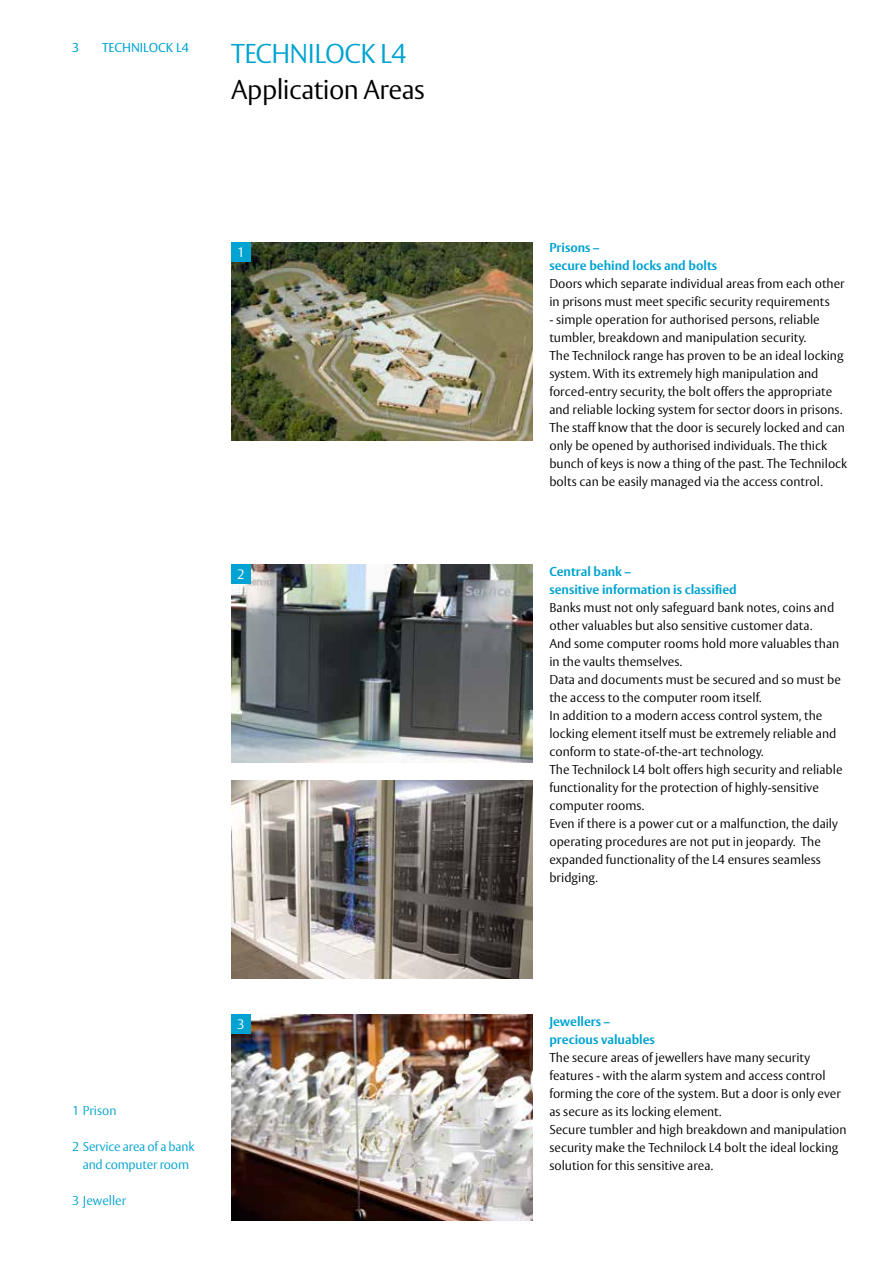
<style>
.page{position:relative;width:893px;height:1263px;background:#fff}
.page>*{position:absolute;margin:0;border:0;box-sizing:border-box;transform-origin:0 0}
.t1{font:300 27px "ASSA Vesta";letter-spacing:-.02em;color:#000}
.t2{font:300 27px "ASSA Vesta";letter-spacing:-.02em;color:#00a3d1}
.t3{font:300 13.5px "ASSA Vesta";color:#fff}
.t4{font:300 12.75px/18px "ASSA Vesta";color:#000}
.t5{font:700 12.75px/18px "ASSA Vesta";color:#00a3d1}
.t6{font:300 12.75px/18px "ASSA Vesta";letter-spacing:-.02em;color:#00a3d1;text-align:center}
.t7{font:12.75px "ASSA Vesta";color:#00a3d1}
.t8{font:300 12.75px "ASSA Vesta";color:#00a3d1}
</style>
<div class="page">
<img style="left:231px;top:242px;width:301px;height:199px">
<img style="left:231px;top:565px;width:301px;height:198px">
<img style="left:231px;top:1015px;width:301px;height:205px">
<div style="left:231px;top:242px;width:19px;height:19px;background:#00a3d1"></div>
<div style="left:231px;top:565px;width:19px;height:19px;background:#00a3d1"></div>
<div style="left:231px;top:1015px;width:19px;height:19px;background:#00a3d1"></div>
<img style="left:231px;top:781px;width:301px;height:198px">
<p class="t7" style="left:72px;top:40px;width:9px">3</p>
<p class="t7" style="left:102px;top:40px;width:88px">TECHNILOCK L4</p>
<h1 class="t2" style="left:231px;top:38px;width:177px">TECHNILOCK L4</h1>
<h1 class="t1" style="left:231px;top:74px;width:195px">Application Areas</h1>
<p class="t3" style="left:237px;top:244px;width:9px">1</p>
<p class="t3" style="left:237px;top:566px;width:9px">2</p>
<p class="t6" style="left:72px;top:1102px;width:46px">1 Prison</p>
<p class="t6" style="left:72px;top:1138px;width:124px">2 Service area of a bank and computer room</p>
<p class="t8" style="left:72px;top:1192px;width:56px">3 Jeweller</p>
<p class="t3" style="left:237px;top:1016px;width:9px">3</p>
<p class="t5" style="left:549px;top:239px;width:169px">Prisons –<br>secure behind locks and bolts</p>
<p class="t4" style="left:549px;top:275px;width:297px">Doors which separate individual areas from each other in prisons must meet specific security requirements</p>
<p class="t4" style="left:549px;top:311px;width:299px">- simple operation for authorised persons, reliable tumbler, breakdown and manipulation security.<br>The Technilock range has proven to be an ideal locking system. With its extremely high manipulation and forced-entry security, the bolt offers the appropriate and reliable locking system for sector doors in prisons.<br>The staff know that the door is securely locked and can only be opened by authorised individuals. The thick bunch of keys is now a thing of the past. The Technilock bolts can be easily managed via the access control.</p>
<p class="t5" style="left:549px;top:563px;width:189px">Central bank –<br>sensitive information is classified</p>
<p class="t4" style="left:549px;top:599px;width:295px">Banks must not only safeguard bank notes, coins and other valuables but also sensitive customer data.<br>And some computer rooms hold more valuables than in the vaults themselves.<br>Data and documents must be secured and so must be the access to the computer room itself.<br>In addition to a modern access control system, the locking element itself must be extremely reliable and conform to state-of-the-art technology.<br>The Technilock L4 bolt offers high security and reliable functionality for the protection of highly-sensitive computer rooms.<br>Even if there is a power cut or a malfunction, the daily operating procedures are not put in jeopardy. The expanded functionality of the L4 ensures seamless bridging.</p>
<p class="t5" style="left:549px;top:1013px;width:107px">Jewellers – precious valuables</p>
<p class="t4" style="left:549px;top:1049px;width:299px">The secure areas of jewellers have many security features - with the alarm system and access control forming the core of the system. But a door is only ever as secure as its locking element.<br>Secure tumbler and high breakdown and manipulation security make the Technilock L4 bolt the ideal locking solution for this sensitive area.</p>
</div>
